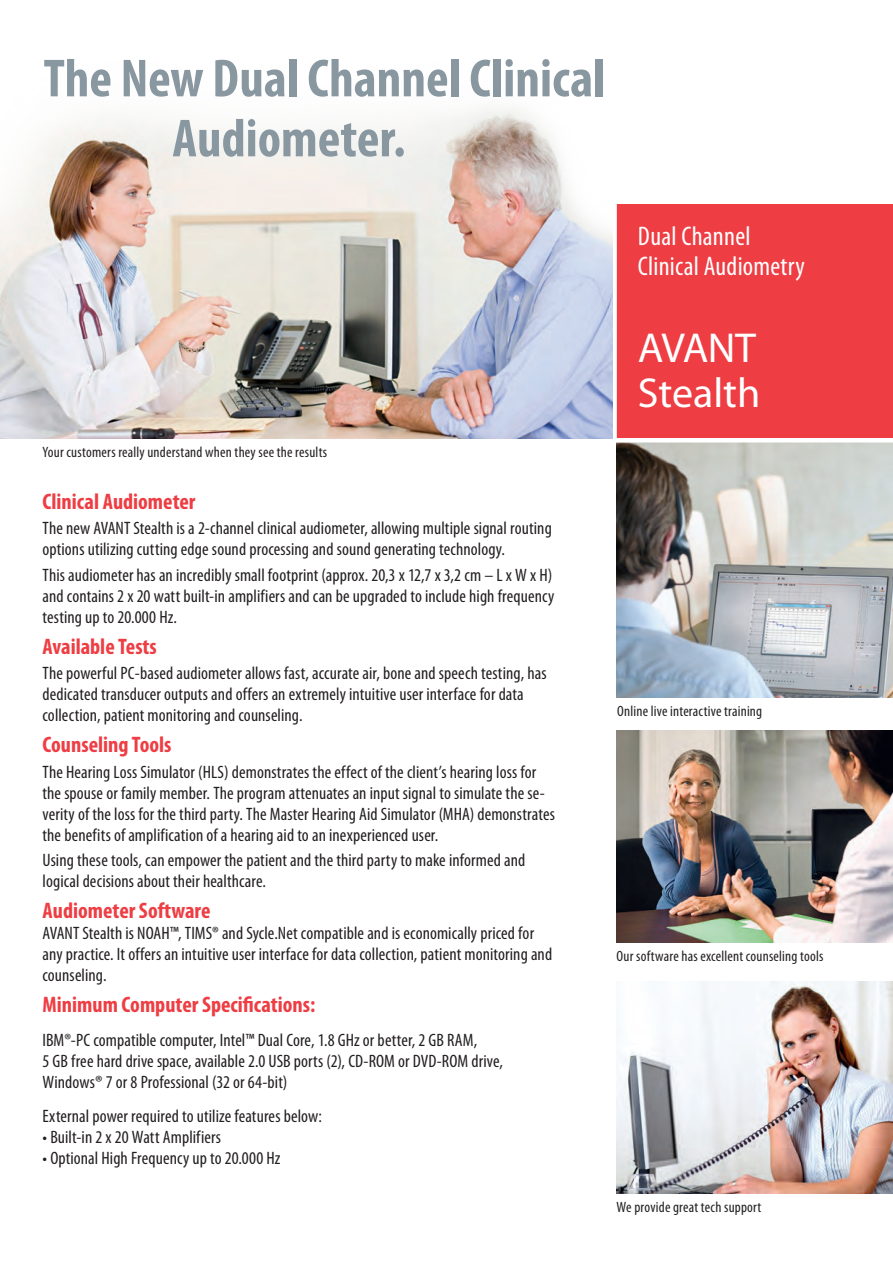
<style>
.page{position:relative;width:893px;height:1263px;background:#fff}
.page>*{position:absolute;margin:0;border:0;box-sizing:border-box;transform-origin:0 0}
.t1{font:700 condensed 54px/60px "Myriad Pro";color:#8998a0}
.t2{font:42px/45px "Myriad Pro";letter-spacing:-.005em;color:#fff}
.t3{font:condensed 27px/30px "Myriad Pro";letter-spacing:.01em;color:#fff}
.t4{font:700 condensed 22.5px "Myriad Pro";color:#ee3d43}
.t5{font:condensed 18px/21px "Myriad Pro";letter-spacing:.005em;color:#231f20}
.t6{font:condensed 15px "Myriad Pro";letter-spacing:.015em;color:#231f20}
.s1{font-stretch:normal}
</style>
<div class="page">
<div style="left:617px;top:204px;width:276px;height:234px;background:#ee3d43"></div>
<img style="left:617px;top:730px;width:276px;height:213px">
<img style="left:617px;top:981px;width:276px;height:213px">
<img style="left:617px;top:442px;width:276px;height:255px">
<img style="left:0;top:109px;width:612px;height:329px">
<h1 class="t1" style="left:172px;top:47px;width:434px;text-indent:-129px">The New Dual Channel Clinical<br>Audiometer.</h1>
<p class="t6" style="left:43px;top:443px;width:286px">Your customers really understand when they see the results</p>
<p class="t4" style="left:43px;top:487px;width:155px">Clinical Audiometer</p>
<p class="t5" style="left:43px;top:518px;width:511px">The new AVANT Stealth is a 2-channel clinical audiometer, allowing multiple signal routing options utilizing cutting edge sound processing and sound generating technology.</p>
<p class="t5" style="left:43px;top:564px;width:513px;text-align:justify">This audiometer has an incredibly small footprint (approx. 20,3 x 12,7 x 3,2 cm – L x W x H) and contains 2 x 20 watt built-in amplifiers and can be upgraded to include high frequency testing up to 20.000 Hz.</p>
<p class="t4" style="left:43px;top:632px;width:116px">Available Tests</p>
<p class="t5" style="left:43px;top:662px;width:506px">The powerful PC-based audiometer allows fast, accurate air, bone and speech testing, has dedicated transducer outputs and offers an extremely intuitive user interface for data collection, patient monitoring and counseling.</p>
<p class="t4" style="left:43px;top:731px;width:130px">Counseling Tools</p>
<p class="t5" style="left:43px;top:761px;width:514px">The Hearing Loss Simulator (HLS) demonstrates the effect of the client’s hearing loss for the spouse or family member. The program attenuates an input signal to simulate the se&shy;verity of the loss for the third party. The Master Hearing Aid Simulator (MHA) demonstrates the benefits of amplification of a hearing aid to an inexperienced user.</p>
<p class="t5" style="left:43px;top:849px;width:484px">Using these tools, can empower the patient and the third party to make informed and logical decisions about their healthcare.</p>
<p class="t4" style="left:43px;top:897px;width:169px">Audiometer Software</p>
<p class="t5" style="left:43px;top:922px;width:511px">AVANT Stealth is NOAH™, TIMS® and Sycle.Net compatible and is economically priced for any practice. It offers an intuitive user interface for data collection, patient monitoring and counseling.</p>
<p class="t4" style="left:43px;top:991px;width:274px">Minimum Computer Specifications:</p>
<p class="t5" style="left:43px;top:1029px;width:462px">IBM®-PC compatible computer, Intel™ Dual Core, 1.8 GHz or better, 2 GB RAM,<br>5 GB free hard drive space, available 2.0 USB ports (2), CD-ROM or DVD-ROM drive,<br>Windows<span class="s1">®</span> 7 or 8 Professional (32 or 64-bit)</p>
<p class="t5" style="left:43px;top:1105px;width:281px">External power required to utilize features below:</p>
<p class="t5" style="left:43px;top:1126px;width:180px">• Built-in 2 x 20 Watt Amplifiers</p>
<p class="t5" style="left:43px;top:1147px;width:240px">• Optional High Frequency up to 20.000 Hz</p>
<h3 class="t3" style="left:638px;top:220px;width:168px">Dual Channel<br>Clinical Audiometry</h3>
<h2 class="t2" style="left:638px;top:325px;width:124px">AVANT<br>Stealth</h2>
<p class="t6" style="left:617px;top:702px;width:146px">Online live interactive training</p>
<p class="t6" style="left:617px;top:947px;width:208px">Our software has excellent counseling tools</p>
<p class="t6" style="left:617px;top:1198px;width:146px">We provide great tech support</p>
</div>
